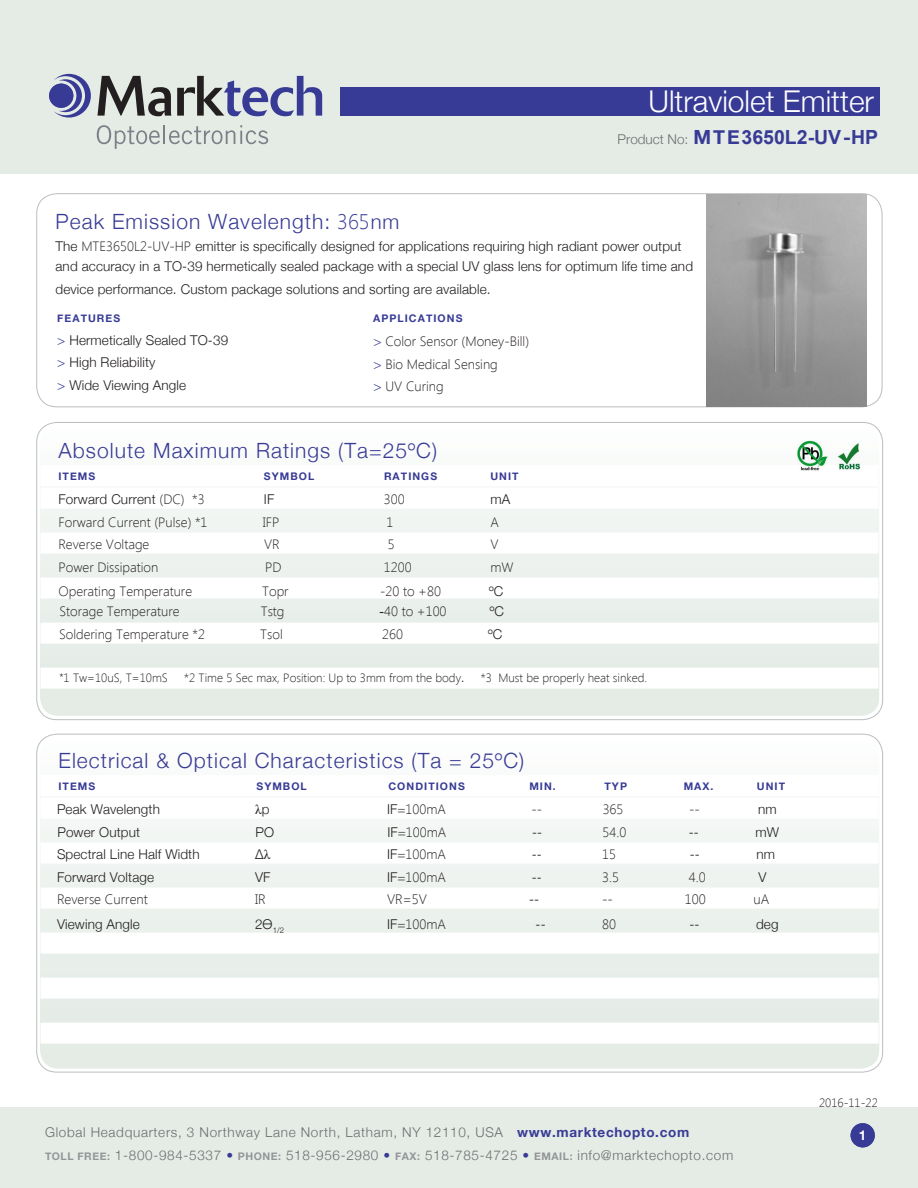
<style>
.page{position:relative;width:918px;height:1188px;background:#fff}
.page>*{position:absolute;margin:0;border:0;box-sizing:border-box;transform-origin:0 0}
.t1{font:300 30px "Helvetica Neue";color:#fff}
.t2{font:300 21px "Helvetica Neue";letter-spacing:.05em;color:#383b95}
.t3{font:700 19.5px "Arial";color:#383b95}
.t4{font:300 13.65px "Segoe UI";color:#231f20}
.t5{font:300 13.65px "Helvetica Neue";color:#231f20}
.t6{font:300 13.5px/22.5px "Helvetica Neue";letter-spacing:.01em;color:#231f20}
.t7{font:300 13.5px/22.5px "Segoe UI";color:#231f20}
.t8{font:300 13.5px/22.5px "Helvetica Neue";letter-spacing:.05em;color:#6c6d70}
.t9{font:13.5px "Times New Roman";color:#231f20}
.t10{font:700 13.5px "Helvetica Neue";color:#fff}
.t11{font:300 12px "Segoe UI";color:#231f20}
.t12{font:700 10.5px "Helvetica Neue";letter-spacing:.1em;color:#383b95}
.t13{font:300 7.8px "Helvetica Neue";color:#231f20}
.s1{font-family:"Segoe UI"}
.s2{font-size:20.25px}
.s3{font-family:"Helvetica Neue";font-weight:300;font-size:13.5px;color:#6c6d70}
.s4{font-family:"Helvetica Neue"}
.s5{color:#383b95}
.s6{font-family:"Helvetica Neue";color:#383b95}
.s7{font-family:"Arial";font-weight:400}
.s8{font-family:"Helvetica Neue";font-weight:300}
.s9{font-family:"Times New Roman";font-weight:400}
.s10{font-weight:700;color:#383b95}
.s11{font-weight:700;font-size:10.5px;color:#939598}
</style>
<div class="page">
<div style="left:0;top:0;width:918px;height:173px;background:#e5ece6"></div>
<svg style="left:40px;top:425px;width:839px;height:291px"></svg>
<div style="left:40px;top:465px;width:838px;height:21px;background:#fff"></div>
<div style="left:40px;top:488px;width:838px;height:21px;background:#fff"></div>
<div style="left:40px;top:533px;width:838px;height:21px;background:#fff"></div>
<div style="left:40px;top:578px;width:838px;height:21px;background:#fff"></div>
<div style="left:40px;top:623px;width:838px;height:21px;background:#fff"></div>
<div style="left:40px;top:668px;width:838px;height:21px;background:#fff"></div>
<img style="left:798px;top:440px;width:30px;height:30px">
<img style="left:834px;top:442px;width:31px;height:28px">
<div style="left:37px;top:194px;width:845px;height:213px;border:1px solid #bcbdc0;border-radius:20px"></div>
<svg style="left:40px;top:737px;width:839px;height:332px"></svg>
<div style="left:340px;top:87px;width:540px;height:29px;background:#383b95"></div>
<svg style="left:97px;top:125px;width:171px;height:24px"></svg>
<svg style="left:54px;top:74px;width:37px;height:44px"></svg>
<div style="left:49px;top:84px;width:24px;height:24px;background:#383b95;border-radius:50%"></div>
<svg style="left:97px;top:76px;width:74px;height:40px"></svg>
<svg style="left:177px;top:76px;width:145px;height:40px"></svg>
<div style="left:0;top:1107px;width:918px;height:81px;background:#e5ece6"></div>
<div style="left:851px;top:1123px;width:24px;height:24px;background:#383b95;border-radius:50%"></div>
<div style="left:40px;top:775px;width:839px;height:21px;background:#fff"></div>
<div style="left:40px;top:798px;width:839px;height:21px;background:#fff"></div>
<div style="left:40px;top:843px;width:839px;height:21px;background:#fff"></div>
<div style="left:40px;top:888px;width:839px;height:21px;background:#fff"></div>
<div style="left:40px;top:933px;width:839px;height:21px;background:#fff"></div>
<div style="left:40px;top:978px;width:839px;height:21px;background:#fff"></div>
<div style="left:40px;top:1023px;width:839px;height:21px;background:#fff"></div>
<img style="left:706px;top:195px;width:160px;height:211px">
<h1 class="t1" style="left:648px;top:83px;width:227px">Ultraviolet Emitter</h1>
<h2 class="t2" style="left:56px;top:208px;width:346px">Peak Emission Wavelength: <span class="s1">365</span><span class="s2">nm</span></h2>
<h3 class="t3" style="left:618px;top:126px;width:262px"><span class="s3">Product No:</span> <span class="s4">MTE</span>3650L2-UV<span class="s4">-</span>HP</h3>
<p class="t6" style="left:56px;top:234px;width:628px">The <span class="s1">MTE3650L2-UV-HP</span> emitter is specifically designed for applications requiring high radiant power output</p>
<p class="t6" style="left:56px;top:255px;width:639px">and accuracy in a TO-39 hermetically sealed package with a special UV glass lens for optimum life time and device performance. Custom package solutions and sorting are available.</p>
<p class="t12" style="left:57px;top:312px;width:64px">FEATURES</p>
<p class="t6" style="left:57px;top:329px;width:172px"><span class="s5">&gt;</span> Hermetically Sealed TO-39 <span class="s5">&gt;</span> High Reliability<br><span class="s5">&gt;</span> Wide Viewing Angle</p>
<p class="t12" style="left:373px;top:312px;width:91px">APPLICATIONS</p>
<p class="t7" style="left:374px;top:329px;width:157px"><span class="s6">&gt;</span> Color Sensor (Money-Bill)</p>
<p class="t7" style="left:374px;top:352px;width:126px"><span class="s6">&gt;</span> Bio Medical Sensing <span class="s6">&gt;</span> UV Curing</p>
<h2 class="t2" style="left:58px;top:437px;width:380px">Absolute Maximum Ratings (Ta=25ºC)</h2>
<p class="t12" style="left:58px;top:470px;width:38px">ITEMS</p>
<p class="t12" style="left:264px;top:470px;width:52px">SYMBOL</p>
<p class="t12" style="left:384px;top:470px;width:55px">RATINGS</p>
<p class="t12" style="left:491px;top:470px;width:30px">UNIT</p>
<p class="t6" style="left:58px;top:488px;width:148px">Forward Current <span class="s1">(DC) *3</span></p>
<p class="t6" style="left:264px;top:488px;width:12px">IF</p>
<p class="t7" style="left:384px;top:487px;width:22px">300</p>
<p class="t6" style="left:491px;top:488px;width:21px">mA</p>
<p class="t7" style="left:58px;top:510px;width:151px">Forward Current (Pulse) *1</p>
<p class="t7" style="left:263px;top:510px;width:18px">IFP</p>
<p class="t7" style="left:386px;top:510px;width:8px">1</p>
<p class="t7" style="left:490px;top:510px;width:10px">A</p>
<p class="t7" style="left:58px;top:532px;width:92px">Reverse Voltage</p>
<p class="t7" style="left:264px;top:532px;width:17px">VR</p>
<p class="t7" style="left:388px;top:532px;width:8px">5</p>
<p class="t7" style="left:490px;top:532px;width:10px">V</p>
<p class="t7" style="left:58px;top:555px;width:101px">Power Dissipation</p>
<p class="t7" style="left:265px;top:555px;width:18px">PD</p>
<p class="t7" style="left:384px;top:555px;width:29px">1200</p>
<p class="t7" style="left:490px;top:555px;width:25px">mW</p>
<p class="t7" style="left:58px;top:579px;width:135px">Operating Temperature</p>
<p class="t7" style="left:262px;top:579px;width:28px">Topr</p>
<p class="t7" style="left:380px;top:579px;width:62px">-20 to +80</p>
<p class="t6" style="left:489px;top:580px;width:16px">ºC</p>
<p class="t7" style="left:59px;top:599px;width:122px">Storage Temperature</p>
<p class="t7" style="left:261px;top:599px;width:25px">Tstg</p>
<p class="t7" style="left:380px;top:599px;width:68px"><span class="s7">-</span>40 to +100</p>
<p class="t6" style="left:490px;top:599px;width:16px">ºC</p>
<p class="t7" style="left:59px;top:622px;width:147px">Soldering Temperature *2</p>
<p class="t7" style="left:260px;top:622px;width:24px">Tsol</p>
<p class="t7" style="left:382px;top:622px;width:22px">260</p>
<p class="t6" style="left:488px;top:623px;width:16px">ºC</p>
<p class="t11" style="left:59px;top:669px;width:110px"><span class="s4">*</span>1 Tw=10uS, T=10mS</p>
<p class="t11" style="left:184px;top:669px;width:282px">*2 Time 5 Sec max, Position: Up to 3mm from the body<span class="s4">.</span></p>
<p class="t11" style="left:481px;top:669px;width:168px">*3 Must be properly heat sinked.</p>
<h2 class="t2" style="left:58px;top:747px;width:467px">Electrical &amp; Optical Characteristics (Ta = 25ºC)</h2>
<p class="t12" style="left:58px;top:780px;width:38px">ITEMS</p>
<p class="t12" style="left:256px;top:780px;width:52px">SYMBOL</p>
<p class="t12" style="left:388px;top:780px;width:78px">CONDITIONS</p>
<p class="t12" style="left:529px;top:780px;width:28px">MIN.</p>
<p class="t12" style="left:605px;top:780px;width:24px">TYP</p>
<p class="t12" style="left:684px;top:780px;width:31px">MAX.</p>
<p class="t12" style="left:757px;top:780px;width:30px">UNIT</p>
<p class="t6" style="left:57px;top:798px;width:104px">Peak Wavelength</p>
<p class="t9" style="left:255px;top:800px;width:16px">λ<span class="s8">p</span></p>
<p class="t7" style="left:387px;top:797px;width:61px"><span class="s4">IF=</span>100mA</p>
<p class="t7" style="left:532px;top:797px;width:12px">--</p>
<p class="t7" style="left:603px;top:797px;width:22px">365</p>
<p class="t7" style="left:689px;top:797px;width:12px">--</p>
<p class="t6" style="left:758px;top:798px;width:20px">nm</p>
<p class="t6" style="left:57px;top:821px;width:84px">Power Output</p>
<p class="t6" style="left:255px;top:821px;width:20px">PO</p>
<p class="t7" style="left:387px;top:820px;width:61px"><span class="s4">IF=</span>100mA</p>
<p class="t6" style="left:532px;top:821px;width:12px">--</p>
<p class="t7" style="left:603px;top:820px;width:25px">54.0</p>
<p class="t6" style="left:689px;top:821px;width:12px">--</p>
<p class="t6" style="left:755px;top:821px;width:25px">mW</p>
<p class="t6" style="left:57px;top:843px;width:144px">Spectral Line Half Width</p>
<p class="t6" style="left:255px;top:843px;width:17px">∆<span class="s9">λ</span></p>
<p class="t7" style="left:387px;top:842px;width:61px"><span class="s4">IF=</span>100mA</p>
<p class="t6" style="left:532px;top:843px;width:12px">--</p>
<p class="t7" style="left:602px;top:842px;width:15px">15</p>
<p class="t6" style="left:690px;top:843px;width:12px">--</p>
<p class="t6" style="left:757px;top:843px;width:20px">nm</p>
<p class="t6" style="left:57px;top:865px;width:99px">Forward Voltage</p>
<p class="t6" style="left:255px;top:865px;width:17px">VF</p>
<p class="t7" style="left:387px;top:865px;width:61px"><span class="s4">IF=</span>100mA</p>
<p class="t6" style="left:532px;top:865px;width:12px">--</p>
<p class="t7" style="left:602px;top:865px;width:18px">3.5</p>
<p class="t7" style="left:689px;top:865px;width:18px">4.0</p>
<p class="t6" style="left:758px;top:865px;width:10px">V</p>
<p class="t4" style="left:57px;top:890px;width:92px">Reverse Current</p>
<p class="t4" style="left:255px;top:890px;width:12px">IR</p>
<p class="t4" style="left:387px;top:890px;width:41px">VR=5V</p>
<p class="t5" style="left:529px;top:891px;width:12px">--</p>
<p class="t4" style="left:602px;top:890px;width:12px">--</p>
<p class="t4" style="left:685px;top:890px;width:23px">100</p>
<p class="t4" style="left:754px;top:890px;width:17px">uA</p>
<p class="t6" style="left:57px;top:912px;width:84px">Viewing Angle</p>
<p class="t13" style="left:255px;top:926px;width:31px"><sup>2Ө</sup>1/2</p>
<p class="t7" style="left:387px;top:912px;width:61px"><span class="s4">IF=</span>100mA</p>
<p class="t6" style="left:536px;top:912px;width:12px">--</p>
<p class="t7" style="left:602px;top:912px;width:15px">80</p>
<p class="t6" style="left:689px;top:912px;width:12px">--</p>
<p class="t6" style="left:756px;top:912px;width:24px">deg</p>
<p class="t11" style="left:819px;top:1094px;width:60px">2016-11-22</p>
<p class="t8" style="left:45px;top:1121px;width:690px">Global Headquarters, 3 Northway Lane North, Latham, NY 12110, USA <span class="s10">www.marktechopto.com<br></span><span class="s11">TOLL FREE:</span> 1-800-984-5337 <span class="s5">•</span> <span class="s11">PHONE:</span> 518-956-2980 <span class="s5">•</span> <span class="s11">FAX:</span> 518-785-4725 <span class="s5">•</span> <span class="s11">EMAIL:</span> info@marktechopto.com</p>
<p class="t10" style="left:859px;top:1127px;width:9px">1</p>
</div>
